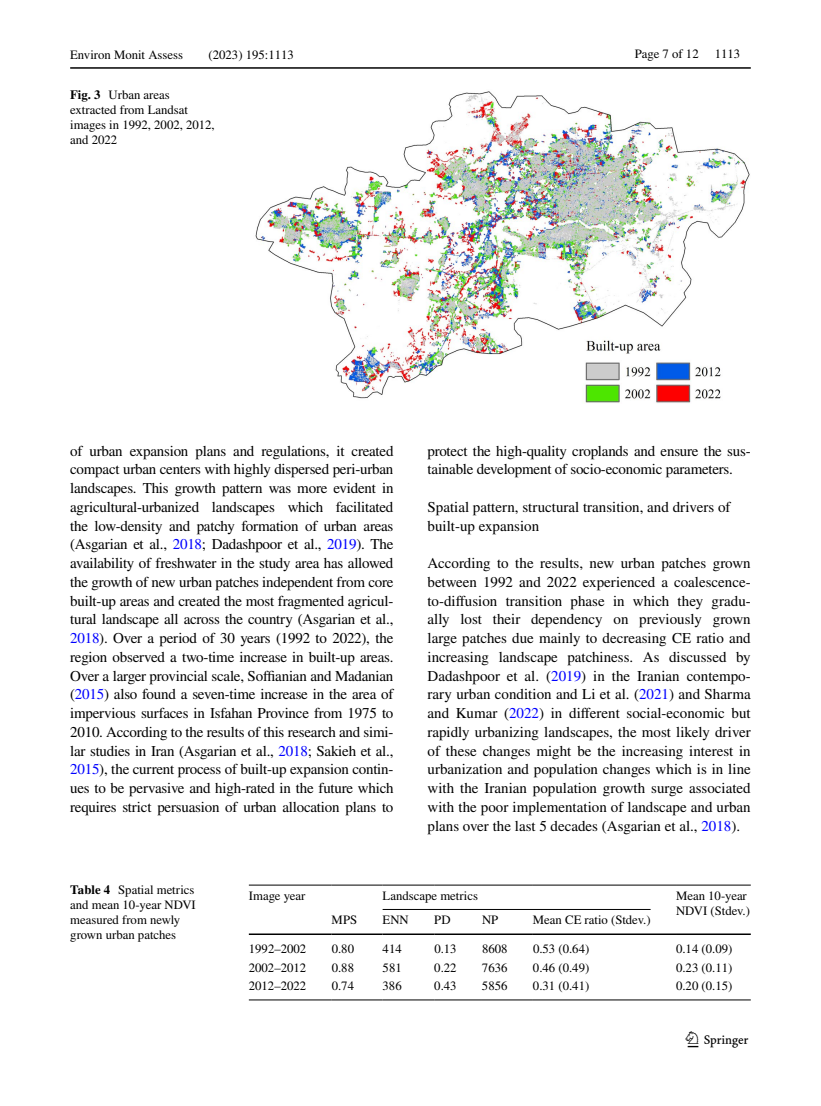
<style>
.page{position:relative;width:821px;height:1106px;background:#fff}
.page>*{position:absolute;margin:0;border:0;box-sizing:border-box;transform-origin:0 0}
.t1{font:22.5px "Springnew Regular 3";color:#000}
.t2{font:15px/18.8px "STIX";letter-spacing:-.015em;color:#000;text-align:justify}
.t3{font:12.75px/15px "STIX";color:#000}
.s1{font-weight:700}
.s2{color:#00f}
</style>
<div class="page">
<hr style="left:70px;top:67px;width:680px;height:2px;background:#000">
<img style="left:255px;top:91px;width:495px;height:312px">
<hr style="left:249px;top:884px;width:83px;height:1px;background:#000">
<hr style="left:249px;top:933px;width:83px;height:2px;background:#000">
<hr style="left:332px;top:884px;width:50px;height:1px;background:#000">
<hr style="left:382px;top:884px;width:52px;height:1px;background:#000">
<hr style="left:434px;top:884px;width:48px;height:1px;background:#000">
<hr style="left:482px;top:884px;width:51px;height:1px;background:#000">
<hr style="left:533px;top:884px;width:143px;height:1px;background:#000">
<hr style="left:676px;top:884px;width:74px;height:1px;background:#000">
<hr style="left:676px;top:933px;width:74px;height:2px;background:#000">
<hr style="left:332px;top:933px;width:50px;height:2px;background:#000">
<hr style="left:382px;top:933px;width:52px;height:2px;background:#000">
<hr style="left:434px;top:933px;width:48px;height:2px;background:#000">
<hr style="left:482px;top:933px;width:51px;height:2px;background:#000">
<hr style="left:533px;top:933px;width:143px;height:2px;background:#000">
<hr style="left:249px;top:999px;width:83px;height:1px;background:#000">
<hr style="left:332px;top:999px;width:50px;height:1px;background:#000">
<hr style="left:382px;top:999px;width:52px;height:1px;background:#000">
<hr style="left:434px;top:999px;width:48px;height:1px;background:#000">
<hr style="left:482px;top:999px;width:51px;height:1px;background:#000">
<hr style="left:533px;top:999px;width:143px;height:1px;background:#000">
<hr style="left:676px;top:999px;width:74px;height:1px;background:#000">
<hr style="left:382px;top:909px;width:268px;height:1px;background:#000">
<p class="t3" style="left:70px;top:48px;width:114px">Environ Monit Assess</p>
<p class="t3" style="left:209px;top:48px;width:87px">(2023) 195:1113</p>
<p class="t3" style="left:70px;top:88px;width:146px"><span class="s1">Fig. 3</span> Urban areas extracted from Landsat images in 1992, 2002, 2012, and 2022</p>
<p class="t3" style="left:635px;top:47px;width:107px">Page 7 of 12 1113</p>
<p class="t2" style="left:70px;top:442px;width:325px">of urban expansion plans and regulations, it created compact urban centers with highly dispersed peri-urban landscapes. This growth pattern was more evident in agricultural-urbanized landscapes which facilitated the low-density and patchy formation of urban areas (Asgarian et al., <span class="s2">2018</span>; Dadashpoor et al., <span class="s2">2019</span>). The availability of freshwater in the study area has allowed the growth of new urban patches independent from core built-up areas and created the most fragmented agricul&shy;tural landscape all across the country (Asgarian et al., <span class="s2">2018</span>). Over a period of 30 years (1992 to 2022), the region observed a two-time increase in built-up areas.<br>Over a larger provincial scale, Soffianian and Madanian (<span class="s2">2015</span>) also found a seven-time increase in the area of impervious surfaces in Isfahan Province from 1975 to 2010. According to the results of this research and simi&shy;lar studies in Iran (Asgarian et al., <span class="s2">2018</span>; Sakieh et al., <span class="s2">2015</span>), the current process of built-up expansion contin&shy;ues to be pervasive and high-rated in the future which requires strict persuasion of urban allocation plans to</p>
<p class="t2" style="left:427px;top:442px;width:325px">protect the high-quality croplands and ensure the sus&shy;tainable development of socio-economic parameters.</p>
<p class="t2" style="left:427px;top:498px;width:304px">Spatial pattern, structural transition, and drivers of built‑up expansion</p>
<p class="t2" style="left:427px;top:554px;width:325px">According to the results, new urban patches grown between 1992 and 2022 experienced a coalescence&shy;to-diffusion transition phase in which they gradu&shy;ally lost their dependency on previously grown large patches due mainly to decreasing CE ratio and increasing landscape patchiness. As discussed by Dadashpoor et al. (<span class="s2">2019</span>) in the Iranian contempo&shy;rary urban condition and Li et al. (<span class="s2">2021</span>) and Sharma and Kumar (<span class="s2">2022</span>) in different social-economic but rapidly urbanizing landscapes, the most likely driver of these changes might be the increasing interest in urbanization and population changes which is in line with the Iranian population growth surge associated with the poor implementation of landscape and urban plans over the last 5 decades (Asgarian et al., <span class="s2">2018</span>).</p>
<p class="t3" style="left:70px;top:883px;width:127px"><span class="s1">Table 4</span> Spatial metrics and mean 10-year NDVI measured from newly grown urban patches</p>
<p class="t3" style="left:249px;top:889px;width:58px">Image year</p>
<p class="t3" style="left:382px;top:889px;width:97px">Landscape metrics</p>
<p class="t3" style="left:676px;top:889px;width:75px">Mean 10-year<br>NDVI (Stdev.)</p>
<p class="t3" style="left:332px;top:913px;width:27px">MPS</p>
<p class="t3" style="left:382px;top:913px;width:28px">ENN</p>
<p class="t3" style="left:434px;top:913px;width:18px">PD</p>
<p class="t3" style="left:482px;top:913px;width:18px">NP</p>
<p class="t3" style="left:533px;top:913px;width:119px">Mean CE ratio (Stdev.)</p>
<p class="t3" style="left:249px;top:942px;width:59px">1992–2002</p>
<p class="t3" style="left:332px;top:942px;width:24px">0.80</p>
<p class="t3" style="left:382px;top:942px;width:21px">414</p>
<p class="t3" style="left:434px;top:942px;width:24px">0.13</p>
<p class="t3" style="left:482px;top:942px;width:27px">8608</p>
<p class="t3" style="left:533px;top:942px;width:58px">0.53 (0.64)</p>
<p class="t3" style="left:676px;top:942px;width:58px">0.14 (0.09)</p>
<p class="t3" style="left:249px;top:960px;width:59px">2002–2012</p>
<p class="t3" style="left:332px;top:960px;width:24px">0.88</p>
<p class="t3" style="left:382px;top:960px;width:21px">581</p>
<p class="t3" style="left:434px;top:960px;width:24px">0.22</p>
<p class="t3" style="left:482px;top:960px;width:27px">7636</p>
<p class="t3" style="left:533px;top:960px;width:58px">0.46 (0.49)</p>
<p class="t3" style="left:676px;top:960px;width:58px">0.23 (0.11)</p>
<p class="t3" style="left:249px;top:979px;width:59px">2012–2022</p>
<p class="t3" style="left:332px;top:979px;width:24px">0.74</p>
<p class="t3" style="left:382px;top:979px;width:21px">386</p>
<p class="t3" style="left:434px;top:979px;width:24px">0.43</p>
<p class="t3" style="left:482px;top:979px;width:27px">5856</p>
<p class="t3" style="left:533px;top:979px;width:58px">0.31 (0.41)</p>
<p class="t3" style="left:676px;top:979px;width:58px">0.20 (0.15)</p>
<h1 class="t1" style="left:687px;top:1031px;width:62px">1 3</h1>
</div>
